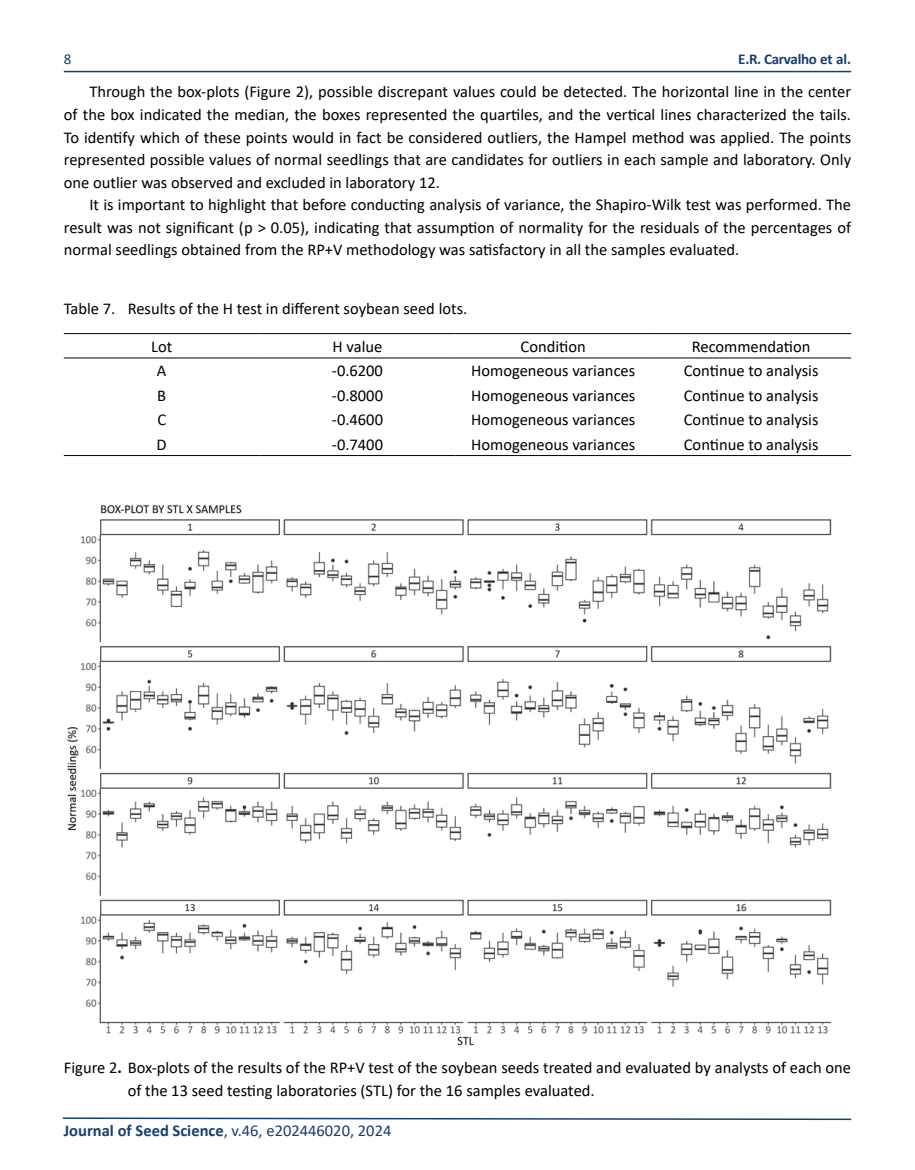
<style>
.page{position:relative;width:915px;height:1170px;background:#fff}
.page>*{position:absolute;margin:0;border:0;box-sizing:border-box;transform-origin:0 0}
.t1{font:16.5px/22.5px "Calibri";color:#000;text-align:justify}
.t2{font:16.5px "Calibri";color:#173f70}
.t3{font:700 15px "Calibri";letter-spacing:-.02em;color:#173f70}
.t4{font:15px "Calibri";color:#173f70}
.s1{font-weight:700}
</style>
<div class="page">
<svg style="left:62px;top:1117px;width:790px;height:3px"></svg>
<hr style="left:64px;top:71px;width:786px;height:1px;background:#173f70">
<hr style="left:64px;top:333px;width:195px;height:1px;background:#000">
<hr style="left:259px;top:333px;width:196px;height:1px;background:#000">
<hr style="left:455px;top:333px;width:196px;height:1px;background:#000">
<hr style="left:651px;top:333px;width:199px;height:1px;background:#000">
<hr style="left:64px;top:357px;width:195px;height:1px;background:#000">
<hr style="left:259px;top:357px;width:196px;height:1px;background:#000">
<hr style="left:455px;top:357px;width:196px;height:1px;background:#000">
<hr style="left:651px;top:357px;width:199px;height:1px;background:#000">
<hr style="left:64px;top:455px;width:195px;height:1px;background:#000">
<hr style="left:259px;top:455px;width:196px;height:1px;background:#000">
<hr style="left:455px;top:455px;width:196px;height:1px;background:#000">
<hr style="left:651px;top:455px;width:199px;height:1px;background:#000">
<img style="left:67px;top:504px;width:765px;height:542px">
<p class="t4" style="left:64px;top:48px;width:9px">8</p>
<p class="t3" style="left:738px;top:48px;width:114px">E.R. Carvalho et al.</p>
<p class="t1" style="left:64px;top:80px;width:788px;text-indent:26px">Through the box-plots (Figure 2), possible discrepant values could be detected. The horizontal line in the center of the box indicated the median, the boxes represented the quartiles, and the vertical lines characterized the tails.<br>To identify which of these points would in fact be considered outliers, the Hampel method was applied. The points represented possible values of normal seedlings that are candidates for outliers in each sample and laboratory. Only one outlier was observed and excluded in laboratory 12.</p>
<p class="t1" style="left:64px;top:193px;width:788px;text-indent:26px">It is important to highlight that before conducting analysis of variance, the Shapiro-Wilk test was performed. The result was not significant (p &gt; 0.05), indicating that assumption of normality for the residuals of the percentages of normal seedlings obtained from the RP+V methodology was satisfactory in all the samples evaluated.</p>
<p class="t1" style="left:64px;top:297px;width:405px">Table 7. Results of the H test in different soybean seed lots.</p>
<p class="t1" style="left:151px;top:335px;width:23px">Lot</p>
<p class="t1" style="left:332px;top:335px;width:51px">H value</p>
<p class="t1" style="left:520px;top:335px;width:67px">Condition</p>
<p class="t1" style="left:691px;top:335px;width:120px">Recommendation</p>
<p class="t1" style="left:157px;top:359px;width:11px">A</p>
<p class="t1" style="left:332px;top:359px;width:53px">-0.6200</p>
<p class="t1" style="left:471px;top:359px;width:166px">Homogeneous variances</p>
<p class="t1" style="left:683px;top:359px;width:136px">Continue to analysis</p>
<p class="t1" style="left:157px;top:383px;width:10px">B</p>
<p class="t1" style="left:332px;top:383px;width:53px">-0.8000</p>
<p class="t1" style="left:471px;top:383px;width:166px">Homogeneous variances</p>
<p class="t1" style="left:683px;top:383px;width:136px">Continue to analysis</p>
<p class="t1" style="left:157px;top:408px;width:10px">C</p>
<p class="t1" style="left:332px;top:408px;width:53px">-0.4600</p>
<p class="t1" style="left:471px;top:408px;width:166px">Homogeneous variances</p>
<p class="t1" style="left:683px;top:408px;width:136px">Continue to analysis</p>
<p class="t1" style="left:157px;top:432px;width:12px">D</p>
<p class="t1" style="left:332px;top:432px;width:53px">-0.7400</p>
<p class="t1" style="left:471px;top:432px;width:166px">Homogeneous variances</p>
<p class="t1" style="left:683px;top:432px;width:136px">Continue to analysis</p>
<p class="t1" style="left:128px;top:1055px;width:724px;text-indent:-64px">Figure 2<span class="s1">.</span> Box-plots of the results of the RP+V test of the soybean seeds treated and evaluated by analysts of each one of the 13 seed testing laboratories (STL) for the 16 samples evaluated.</p>
<p class="t2" style="left:64px;top:1118px;width:329px"><span class="s1">Journal of Seed Science</span>, v.46, e202446020, 2024</p>
</div>
